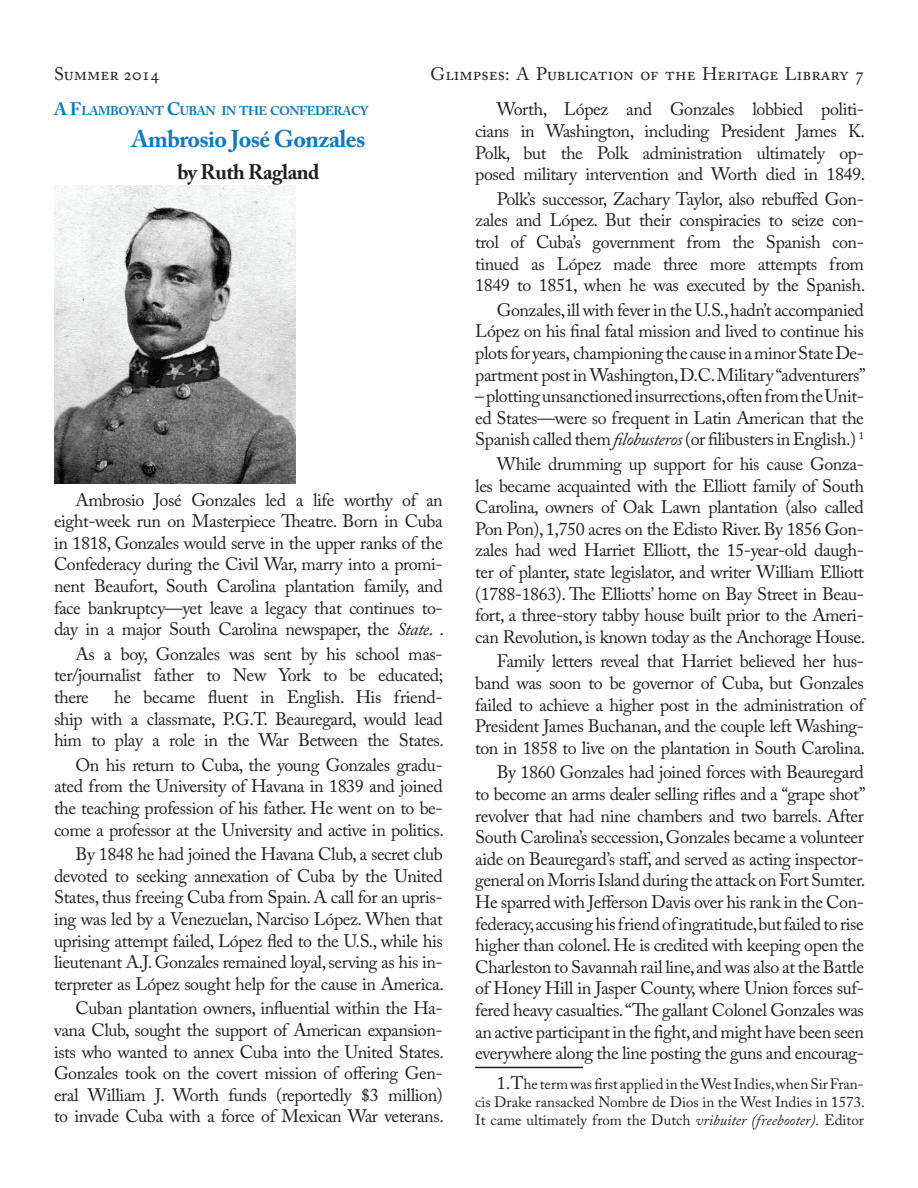
<style>
.page{position:relative;width:918px;height:1188px;background:#fff}
.page>*{position:absolute;margin:0;border:0;box-sizing:border-box;transform-origin:0 0}
.t1{font:700 24px "Adobe Caslon Pro";letter-spacing:-.025em;color:#0e79bf}
.t2{font:700 21px "Adobe Caslon Pro";letter-spacing:-.025em;color:#231f20}
.t3{font:18px/21.6px "Adobe Caslon Pro";letter-spacing:-.025em;color:#231f20;text-align:justify}
.t4{font:18px "Adobe Caslon Pro";color:#231f20}
.t5{font:15px/18px "Adobe Caslon Pro";color:#231f20;text-align:justify}
.t6{font:700 12.6px "Adobe Caslon Pro";letter-spacing:-.035em;color:#0e79bf}
.s1{font-size:18px}
.s2{font-style:italic}
</style>
<div class="page">
<hr style="left:475px;top:1067px;width:108px;height:1px;background:#231f20">
<img style="left:54px;top:185px;width:241px;height:299px">
<p class="t4" style="left:54px;top:63px;width:107px">Summer 2014</p>
<p class="t4" style="left:431px;top:63px;width:419px">Glimpses: A Publication of the Heritage Library</p>
<p class="t6" style="left:54px;top:103px;width:316px"><span class="s1">A F</span>LAMBOYANT <span class="s1">C</span>UBAN IN THE CONFEDERACY</p>
<h1 class="t1" style="left:131px;top:125px;width:235px">AMBROSIO JOSÉ GONZALES</h1>
<p class="t2" style="left:177px;top:159px;width:144px">BY RUTH RAGLAND</p>
<p class="t3" style="left:475px;top:98px;width:392px;text-indent:22px">Worth, López and Gonzales lobbied politi&shy;cians in Washington, including President James K.<br>Polk, but the Polk administration ultimately op&shy;posed military intervention and Worth died in 1849.</p>
<p class="t3" style="left:475px;top:188px;width:392px;text-indent:22px">Polk’s successor, Zachary Taylor, also rebuffed Gon&shy;zales and López. But their conspiracies to seize con&shy;trol of Cuba’s government from the Spanish con&shy;tinued as López made three more attempts from 1849 to 1851, when he was executed by the Spanish.</p>
<p class="t3" style="left:475px;top:299px;width:392px;text-indent:22px">Gonzales, ill with fever in the U.S., hadn’t accompanied López on his final fatal mission and lived to continue his plots for years, championing the cause in a minor State De&shy;partment post in Washington, D.C. Military “adventurers”</p>
<p class="t3" style="left:475px;top:385px;width:390px">– plotting unsanctioned insurrections,often from the Unit&shy;ed States—were so frequent in Latin American that the Spanish called them <span class="s2">filobusteros</span> (or filibusters in English.)</p>
<p class="t3" style="left:475px;top:453px;width:392px;text-indent:22px">While drumming up support for his cause Gonza&shy;les became acquainted with the Elliott family of South Carolina, owners of Oak Lawn plantation (also called Pon Pon), 1,750 acres on the Edisto River. By 1856 Gon&shy;zales had wed Harriet Elliott, the 15-year-old daugh&shy;ter of planter, state legislator, and writer William Elliott (1788-1863). The Elliotts’ home on Bay Street in Beau&shy;fort, a three-story tabby house built prior to the Ameri&shy;can Revolution, is known today as the Anchorage House.</p>
<p class="t3" style="left:475px;top:650px;width:392px;text-align:left;text-indent:22px">Family letters reveal that Harriet believed her hus&shy;band was soon to be governor of Cuba, but Gonzales failed to achieve a higher post in the administration of President James Buchanan, and the couple left Washing&shy;ton in 1858 to live on the plantation in South Carolina.</p>
<p class="t3" style="left:475px;top:761px;width:392px;text-indent:22px">By 1860 Gonzales had joined forces with Beauregard to become an arms dealer selling rifles and a “grape shot” revolver that had nine chambers and two barrels. After South Carolina’s seccession, Gonzales became a volunteer aide on Beauregard’s staff, and served as acting inspector&shy;general on Morris Island during the attack on Fort Sumter.<br>He sparred with Jefferson Davis over his rank in the Con&shy;federacy,accusing his friend of ingratitude,but failed to rise higher than colonel. He is credited with keeping open the Charleston to Savannah rail line, and was also at the Battle of Honey Hill in Jasper County, where Union forces suf&shy;fered heavy casualties. “The gallant Colonel Gonzales was an active participant in the fight, and might have been seen everywhere along the line posting the guns and encourag-</p>
<p class="t5" style="left:475px;top:1075px;width:391px;text-indent:22px"><span class="s1">1. T</span>he term was first applied in the West Indies, when Sir Fran&shy;cis Drake ransacked Nombre de Dios in the West Indies in 1573.<br>It came ultimately from the Dutch <span class="s2">vribuiter (freebooter).</span> Editor</p>
<p class="t3" style="left:54px;top:489px;width:392px;text-indent:22px">Ambrosio José Gonzales led a life worthy of an eight-week run on Masterpiece Theatre. Born in Cuba in 1818, Gonzales would serve in the upper ranks of the Confederacy during the Civil War, marry into a promi&shy;nent Beaufort, South Carolina plantation family, and face bankruptcy—yet leave a legacy that continues to&shy;day in a major South Carolina newspaper, the <span class="s2">State</span>. .</p>
<p class="t3" style="left:54px;top:643px;width:391px;text-indent:22px">As a boy, Gonzales was sent by his school mas&shy;ter/journalist father to New York to be educated; there</p>
<p class="t3" style="left:54px;top:686px;width:392px;text-indent:60px">he became fluent in English. His friend&shy;ship with a classmate, P.G.T. Beauregard, would lead him to play a role in the War Between the States.</p>
<p class="t3" style="left:54px;top:754px;width:392px;text-indent:22px">On his return to Cuba, the young Gonzales gradu&shy;ated from the University of Havana in 1839 and joined the teaching profession of his father. He went on to be&shy;come a professor at the University and active in politics.</p>
<p class="t3" style="left:54px;top:843px;width:391px;text-indent:22px">By 1848 he had joined the Havana Club, a secret club devoted to seeking annexation of Cuba by the United States, thus freeing Cuba from Spain. A call for an upris&shy;ing was led by a Venezuelan, Narciso López. When that uprising attempt failed, López fled to the U.S., while his lieutenant A.J. Gonzales remained loyal, serving as his in&shy;terpreter as López sought help for the cause in America.</p>
<p class="t3" style="left:54px;top:997px;width:392px;text-indent:22px">Cuban plantation owners, influential within the Ha&shy;vana Club, sought the support of American expansion&shy;ists who wanted to annex Cuba into the United States.<br>Gonzales took on the covert mission of offering Gen&shy;eral William J. Worth funds (reportedly $3 million) to invade Cuba with a force of Mexican War veterans.</p>
</div>
